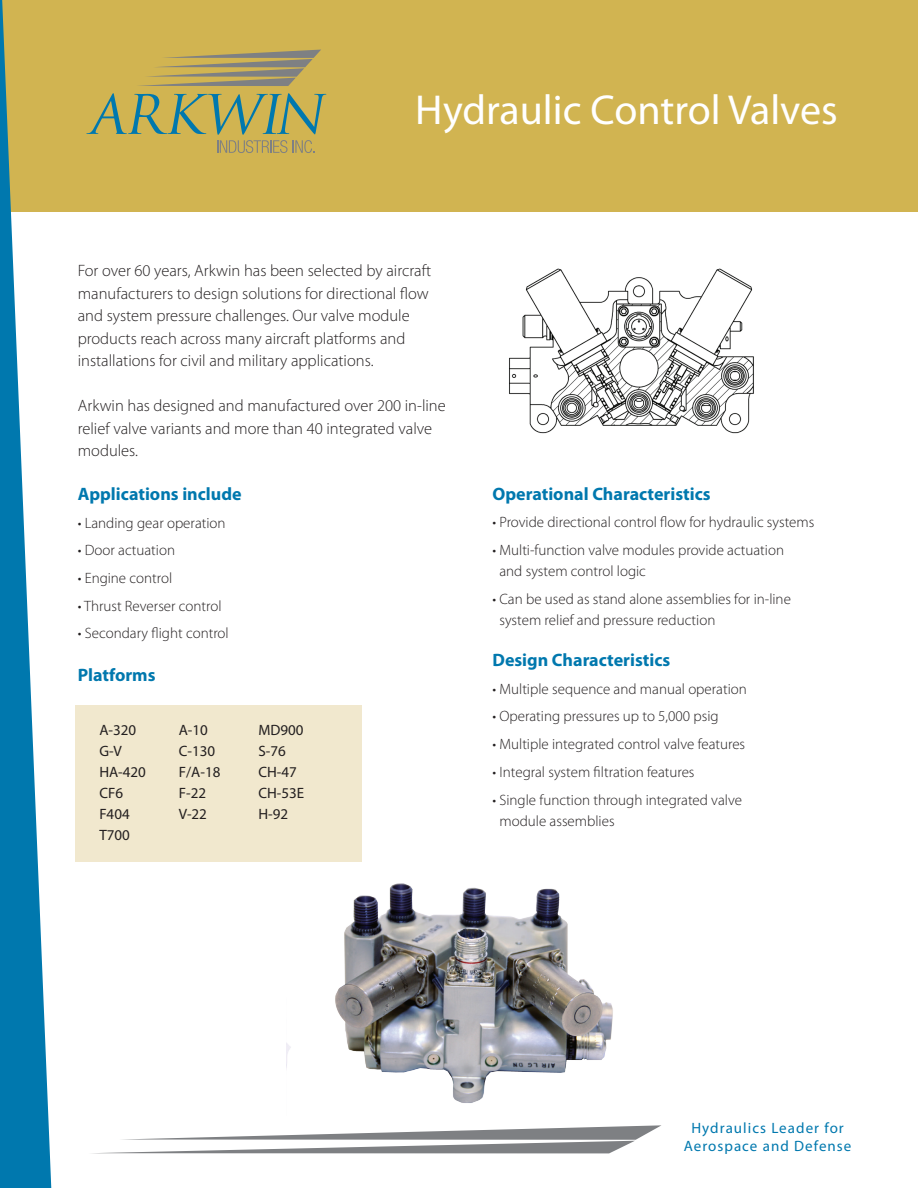
<style>
.page{position:relative;width:918px;height:1188px;background:#fff}
.page>*{position:absolute;margin:0;border:0;box-sizing:border-box;transform-origin:0 0}
.t1{font:42px "Myriad Pro";color:#fff}
.t2{font:700 18px "Myriad Pro";color:#0078ae}
.t3{font:300 16.5px/22.5px "Myriad Pro";color:#231f20}
.t4{font:300 15px/21px "Myriad Pro";color:#231f20}
.t5{font:15px "Myriad Pro";color:#231f20}
.t6{font:15px/18px "Myriad Pro";letter-spacing:.07em;color:#0078ae;text-align:center}
</style>
<div class="page">
<div style="left:0;top:0;width:918px;height:212px;background:#d1b451"></div>
<svg style="left:102px;top:1125px;width:559px;height:28px"></svg>
<svg style="left:86px;top:93px;width:240px;height:60px"></svg>
<svg style="left:139px;top:50px;width:182px;height:36px"></svg>
<div style="left:76px;top:705px;width:286px;height:157px;background:#f1e8ce"></div>
<img style="left:509px;top:268px;width:245px;height:166px">
<svg style="left:0;top:0;width:51px;height:1188px;fill:#0078ae"></svg>
<img style="left:286px;top:883px;width:327px;height:220px">
<h1 class="t1" style="left:415px;top:84px;width:424px">Hydraulic Control Valves</h1>
<p class="t3" style="left:78px;top:259px;width:355px">For over 60 years, Arkwin has been selected by aircraft manufacturers to design solutions for directional flow and system pressure challenges. Our valve module products reach across many aircraft platforms and installations for civil and military applications.</p>
<p class="t3" style="left:78px;top:394px;width:370px">Arkwin has designed and manufactured over 200 in-line relief valve variants and more than 40 integrated valve modules.</p>
<p class="t2" style="left:78px;top:482px;width:165px">Applications include</p>
<p class="t4" style="left:78px;top:512px;width:149px">• Landing gear operation</p>
<p class="t4" style="left:78px;top:540px;width:99px">• Door actuation</p>
<p class="t4" style="left:78px;top:567px;width:96px">• Engine control</p>
<p class="t4" style="left:78px;top:595px;width:145px">• Thrust Reverser control</p>
<p class="t4" style="left:78px;top:623px;width:153px">• Secondary flight control</p>
<p class="t2" style="left:78px;top:663px;width:79px">Platforms</p>
<p class="t5" style="left:99px;top:721px;width:38px">A-320</p>
<p class="t5" style="left:179px;top:721px;width:31px">A-10</p>
<p class="t5" style="left:258px;top:721px;width:47px">MD900</p>
<p class="t5" style="left:99px;top:742px;width:24px">G-V</p>
<p class="t5" style="left:179px;top:742px;width:38px">C-130</p>
<p class="t5" style="left:258px;top:742px;width:29px">S-76</p>
<p class="t5" style="left:99px;top:763px;width:48px">HA-420</p>
<p class="t5" style="left:179px;top:763px;width:43px">F/A-18</p>
<p class="t5" style="left:258px;top:763px;width:40px">CH-47</p>
<p class="t5" style="left:99px;top:784px;width:25px">CF6</p>
<p class="t5" style="left:179px;top:784px;width:29px">F-22</p>
<p class="t5" style="left:258px;top:784px;width:47px">CH-53E</p>
<p class="t5" style="left:99px;top:805px;width:32px">F404</p>
<p class="t5" style="left:179px;top:805px;width:30px">V-22</p>
<p class="t5" style="left:258px;top:805px;width:31px">H-92</p>
<p class="t5" style="left:99px;top:826px;width:32px">T700</p>
<p class="t2" style="left:492px;top:482px;width:220px">Operational Characteristics</p>
<p class="t4" style="left:492px;top:512px;width:324px">• Provide directional control flow for hydraulic systems</p>
<p class="t4" style="left:499px;top:539px;width:286px;text-indent:-7px">• Multi-function valve modules provide actuation and system control logic</p>
<p class="t4" style="left:499px;top:588px;width:293px;text-indent:-7px">• Can be used as stand alone assemblies for in-line system relief and pressure reduction</p>
<p class="t2" style="left:492px;top:648px;width:179px">Design Characteristics</p>
<p class="t4" style="left:492px;top:678px;width:256px">• Multiple sequence and manual operation</p>
<p class="t4" style="left:492px;top:706px;width:228px">• Operating pressures up to 5,000 psig</p>
<p class="t4" style="left:492px;top:734px;width:254px">• Multiple integrated control valve features</p>
<p class="t4" style="left:492px;top:761px;width:204px">• Integral system filtration features</p>
<p class="t4" style="left:499px;top:789px;width:244px;text-indent:-7px">• Single function through integrated valve module assemblies</p>
<p class="t6" style="left:684px;top:1119px;width:169px">Hydraulics Leader for<br>Aerospace and Defense</p>
</div>
